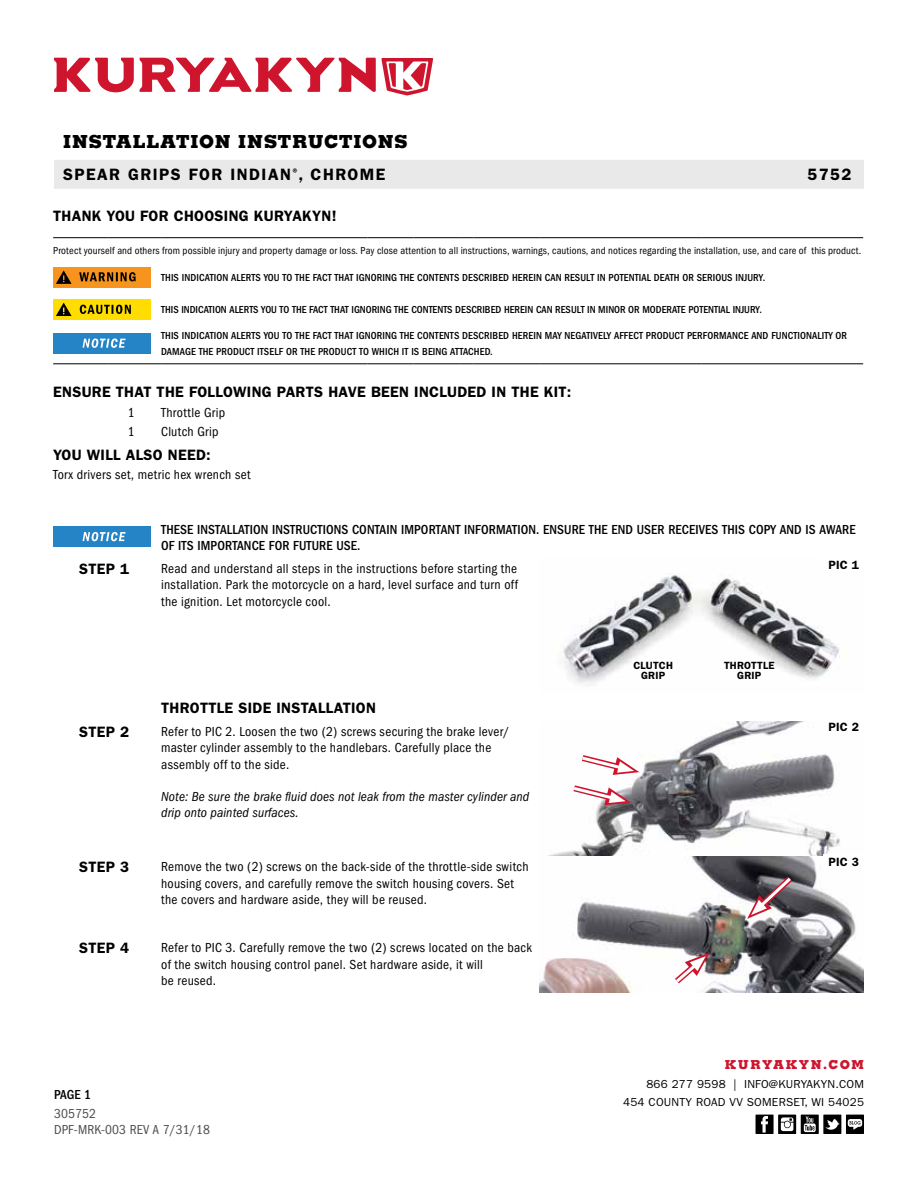
<style>
.page{position:relative;width:918px;height:1188px;background:#fff}
.page>*{position:absolute;margin:0;border:0;box-sizing:border-box;transform-origin:0 0}
.t1{font:800 18px "Memphis";letter-spacing:.04em;color:#000}
.t2{font:600 16.5px "Franklin Gothic";letter-spacing:.09em;color:#000}
.t3{font:600 15px "Franklin Gothic";letter-spacing:.02em;color:#000}
.t4{font:condensed 13.5px/16.5px "Franklin Gothic";letter-spacing:.02em;color:#000}
.t5{font:500 condensed 13.5px/15.8px "Franklin Gothic";letter-spacing:.01em;color:#000}
.t6{font:italic condensed 13.5px/15.8px "Franklin Gothic";letter-spacing:.01em;color:#000}
.t7{font:condensed 13.5px/15.8px "Franklin Gothic";letter-spacing:.01em;color:#4d4d4f}
.t8{font:800 12.3px "Memphis";letter-spacing:.12em;color:#ce152d}
.t9{font:600 12px "Franklin Gothic";letter-spacing:.02em;color:#000}
.t10{font:11.7px/18px "Franklin Gothic";letter-spacing:.02em;color:#000;text-align:right}
.t11{font:500 condensed 10.5px/15.8px "Franklin Gothic";letter-spacing:.01em;color:#000}
.t12{font:condensed 10.5px "Franklin Gothic";letter-spacing:.015em;color:#000}
.t13{font:600 10.5px/10.5px "Franklin Gothic";letter-spacing:.02em;color:#000;text-align:center}
</style>
<div class="page">
<svg style="left:54px;top:58px;width:379px;height:38px"></svg>
<div style="left:54px;top:160px;width:810px;height:29px;background:#e9e9ea"></div>
<div style="left:846px;top:1115px;width:18px;height:19px;background:#000"></div>
<svg style="left:848px;top:1119px;width:14px;height:11px"></svg>
<svg style="left:778px;top:1115px;width:18px;height:19px"></svg>
<svg style="left:781px;top:1117px;width:12px;height:14px"></svg>
<div style="left:756px;top:1115px;width:18px;height:19px;background:#000"></div>
<svg style="left:761px;top:1116px;width:7px;height:17px"></svg>
<svg style="left:801px;top:1115px;width:18px;height:19px"></svg>
<svg style="left:804px;top:1117px;width:12px;height:15px"></svg>
<div style="left:823px;top:1115px;width:18px;height:19px;background:#000"></div>
<svg style="left:825px;top:1119px;width:15px;height:11px"></svg>
<hr style="left:53px;top:237px;width:54px;height:1px;background:#000">
<hr style="left:107px;top:237px;width:54px;height:1px;background:#000">
<hr style="left:161px;top:237px;width:207px;height:1px;background:#000">
<hr style="left:368px;top:237px;width:45px;height:1px;background:#000">
<hr style="left:413px;top:237px;width:46px;height:1px;background:#000">
<svg style="left:459px;top:237px;width:14px;height:1px"></svg>
<hr style="left:473px;top:237px;width:66px;height:1px;background:#000">
<hr style="left:539px;top:237px;width:162px;height:1px;background:#000">
<hr style="left:701px;top:237px;width:162px;height:1px;background:#000">
<hr style="left:53px;top:364px;width:54px;height:1px;background:#000">
<hr style="left:107px;top:364px;width:54px;height:1px;background:#000">
<hr style="left:161px;top:364px;width:207px;height:1px;background:#000">
<hr style="left:368px;top:364px;width:45px;height:1px;background:#000">
<hr style="left:413px;top:364px;width:46px;height:1px;background:#000">
<svg style="left:459px;top:364px;width:14px;height:1px"></svg>
<hr style="left:473px;top:364px;width:66px;height:1px;background:#000">
<hr style="left:539px;top:364px;width:162px;height:1px;background:#000">
<hr style="left:701px;top:364px;width:162px;height:1px;background:#000">
<div style="left:53px;top:267px;width:97px;height:20px;background:#f7941e"></div>
<svg style="left:79px;top:272px;width:57px;height:9px"></svg>
<svg style="left:56px;top:270px;width:16px;height:14px"></svg>
<div style="left:53px;top:299px;width:97px;height:20px;background:#fd0"></div>
<svg style="left:56px;top:303px;width:16px;height:13px"></svg>
<svg style="left:80px;top:305px;width:51px;height:9px"></svg>
<div style="left:53px;top:333px;width:97px;height:20px;background:#2484c6"></div>
<svg style="left:83px;top:338px;width:43px;height:10px"></svg>
<div style="left:53px;top:527px;width:97px;height:20px;background:#2484c6"></div>
<svg style="left:83px;top:532px;width:43px;height:9px"></svg>
<img style="left:563px;top:573px;width:277px;height:111px">
<img style="left:539px;top:721px;width:324px;height:271px">
<div style="left:824px;top:719px;width:40px;height:14px;background:#fff"></div>
<div style="left:824px;top:854px;width:40px;height:14px;background:#fff"></div>
<svg style="left:669px;top:953px;width:41px;height:37px"></svg>
<svg style="left:747px;top:870px;width:51px;height:49px"></svg>
<svg style="left:567px;top:751px;width:72px;height:55px"></svg>
<h1 class="t1" style="left:63px;top:130px;width:346px">INSTALLATION INSTRUCTIONS</h1>
<p class="t2" style="left:63px;top:165px;width:324px">SPEAR GRIPS FOR INDIAN<sup>®</sup>, CHROME</p>
<p class="t2" style="left:807px;top:165px;width:46px">5752</p>
<p class="t3" style="left:53px;top:207px;width:285px">THANK YOU FOR CHOOSING KURYAKYN!</p>
<p class="t12" style="left:53px;top:245px;width:810px">Protect yourself and others from possible injury and property damage or loss. Pay close attention to all instructions, warnings, cautions, and notices regarding the installation, use, and care of this product.</p>
<p class="t11" style="left:161px;top:270px;width:606px">THIS INDICATION ALERTS YOU TO THE FACT THAT IGNORING THE CONTENTS DESCRIBED HEREIN CAN RESULT IN POTENTIAL DEATH OR SERIOUS INJURY.</p>
<p class="t11" style="left:161px;top:302px;width:602px">THIS INDICATION ALERTS YOU TO THE FACT THAT IGNORING THE CONTENTS DESCRIBED HEREIN CAN RESULT IN MINOR OR MODERATE POTENTIAL INJURY.</p>
<p class="t11" style="left:161px;top:328px;width:687px">THIS INDICATION ALERTS YOU TO THE FACT THAT IGNORING THE CONTENTS DESCRIBED HEREIN MAY NEGATIVELY AFFECT PRODUCT PERFORMANCE AND FUNCTIONALITY OR<br>DAMAGE THE PRODUCT ITSELF OR THE PRODUCT TO WHICH IT IS BEING ATTACHED.</p>
<p class="t3" style="left:53px;top:383px;width:520px">ENSURE THAT THE FOLLOWING PARTS HAVE BEEN INCLUDED IN THE KIT:</p>
<p class="t4" style="left:128px;top:405px;width:8px">1</p>
<p class="t4" style="left:161px;top:405px;width:66px">Throttle Grip</p>
<p class="t4" style="left:128px;top:424px;width:8px">1</p>
<p class="t4" style="left:161px;top:424px;width:59px">Clutch Grip</p>
<p class="t3" style="left:53px;top:446px;width:159px">YOU WILL ALSO NEED:</p>
<p class="t4" style="left:53px;top:467px;width:199px">Torx drivers set, metric hex wrench set</p>
<p class="t5" style="left:161px;top:522px;width:696px">THESE INSTALLATION INSTRUCTIONS CONTAIN IMPORTANT INFORMATION. ENSURE THE END USER RECEIVES THIS COPY AND IS AWARE<br>OF ITS IMPORTANCE FOR FUTURE USE.</p>
<p class="t3" style="left:79px;top:560px;width:52px">STEP 1</p>
<p class="t4" style="left:161px;top:560px;width:358px;text-align:justify">Read and understand all steps in the instructions before starting the installation. Park the motorcycle on a hard, level surface and turn off the ignition. Let motorcycle cool.</p>
<p class="t3" style="left:161px;top:699px;width:216px">THROTTLE SIDE INSTALLATION</p>
<p class="t3" style="left:79px;top:723px;width:52px">STEP 2</p>
<p class="t4" style="left:161px;top:723px;width:350px">Refer to PIC 2. Loosen the two (2) screws securing the brake lever/ master cylinder assembly to the handlebars. Carefully place the assembly off to the side.</p>
<p class="t6" style="left:161px;top:789px;width:370px">Note: Be sure the brake fluid does not leak from the master cylinder and drip onto painted surfaces.</p>
<p class="t3" style="left:79px;top:858px;width:52px">STEP 3</p>
<p class="t4" style="left:161px;top:858px;width:369px">Remove the two (2) screws on the back-side of the throttle-side switch housing covers, and carefully remove the switch housing covers. Set the covers and hardware aside, they will be reused.</p>
<p class="t3" style="left:79px;top:939px;width:52px">STEP 4</p>
<p class="t4" style="left:161px;top:940px;width:372px">Refer to PIC 3. Carefully remove the two (2) screws located on the back of the switch housing control panel. Set hardware aside, it will<br>be reused.</p>
<p class="t5" style="left:54px;top:1087px;width:39px">PAGE 1</p>
<p class="t7" style="left:54px;top:1106px;width:157px">305752<br>DPF-MRK-003 REV A 7/31/18</p>
<p class="t13" style="left:633px;top:660px;width:41px">CLUTCH<br>GRIP</p>
<p class="t13" style="left:724px;top:660px;width:52px">THROTTLE<br>GRIP</p>
<p class="t9" style="left:828px;top:557px;width:32px">PIC 1</p>
<p class="t9" style="left:828px;top:719px;width:32px">PIC 2</p>
<p class="t9" style="left:828px;top:854px;width:32px">PIC 3</p>
<p class="t8" style="left:725px;top:1057px;width:141px">KURYAKYN.COM</p>
<p class="t10" style="left:623px;top:1076px;width:242px">866 277 9598 | INFO@KURYAKYN.COM<br>454 COUNTY ROAD VV SOMERSET, WI 54025</p>
</div>
